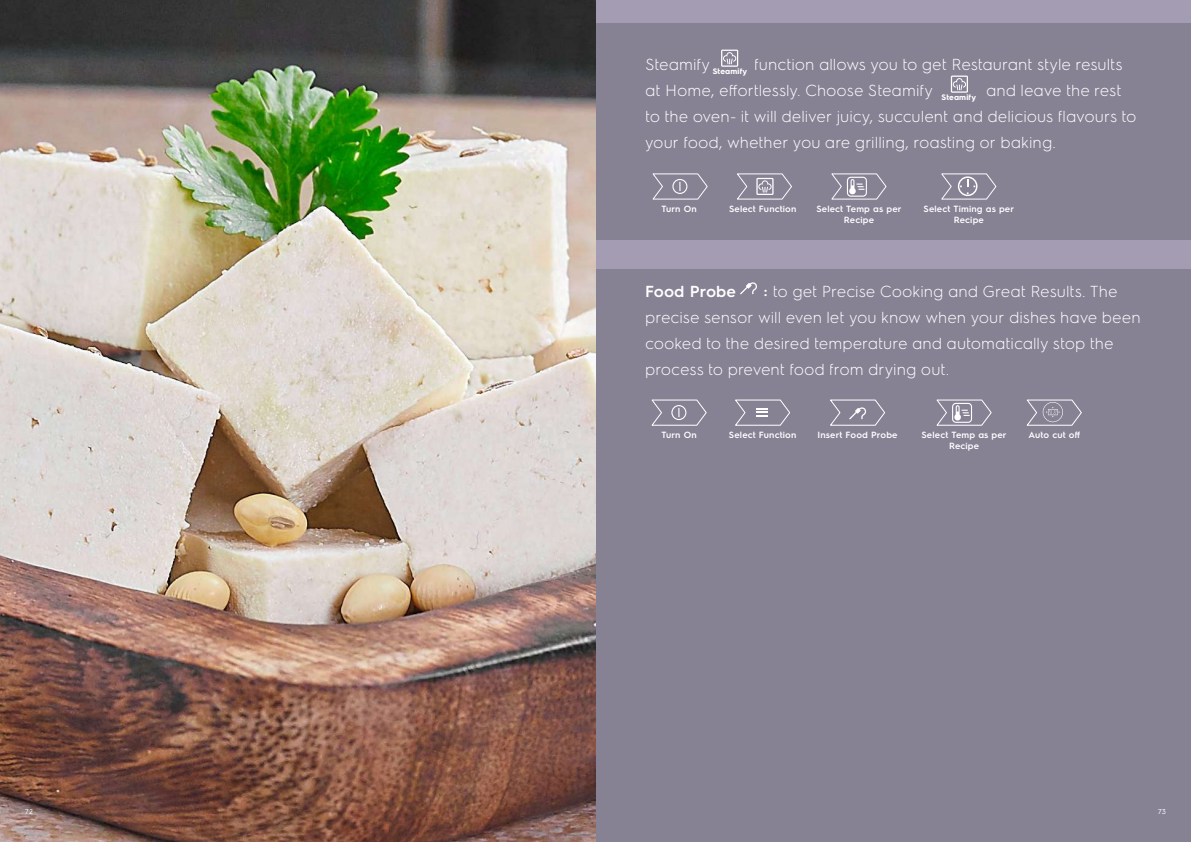
<style>
.page{position:relative;width:1191px;height:842px;background:#a39cb3}
.page>*{position:absolute;margin:0;border:0;box-sizing:border-box;transform-origin:0 0}
.t1{font:300 16px/26px "Electrolux Sans";color:#fff}
.t2{font:600 16px "Electrolux Sans";color:#fff}
.t3{font:600 9px/11px "Electrolux Sans";letter-spacing:.015em;color:#fff;text-align:center}
.t4{font:700 8px "Electrolux Sans";letter-spacing:.025em;color:#fff}
.t5{font:7px "Electrolux Sans";color:#fff}
.s1{font-weight:600}
</style>
<div class="page">
<div style="left:595px;top:23px;width:596px;height:217px;background:#878194"></div>
<div style="left:596px;top:269px;width:595px;height:573px;background:#878194"></div>
<img style="left:0;top:0;width:595px;height:842px">
<svg style="left:721px;top:50px;width:17px;height:17px"></svg>
<svg style="left:950px;top:76px;width:18px;height:17px"></svg>
<svg style="left:740px;top:282px;width:17px;height:12px"></svg>
<svg style="left:651px;top:399px;width:56px;height:27px"></svg>
<svg style="left:735px;top:399px;width:55px;height:27px"></svg>
<svg style="left:936px;top:399px;width:56px;height:27px"></svg>
<svg style="left:830px;top:399px;width:55px;height:27px"></svg>
<svg style="left:652px;top:173px;width:56px;height:27px"></svg>
<svg style="left:831px;top:173px;width:55px;height:27px"></svg>
<svg style="left:941px;top:173px;width:55px;height:27px"></svg>
<svg style="left:1026px;top:399px;width:56px;height:27px"></svg>
<svg style="left:737px;top:173px;width:55px;height:27px"></svg>
<p class="t1" style="left:645px;top:50px;width:66px">Steamify</p>
<p class="t1" style="left:645px;top:50px;width:479px;text-indent:109px">function allows you to get Restaurant style results at Home, effortlessly. Choose Steamify</p>
<p class="t4" style="left:713px;top:66px;width:36px">Steamify</p>
<p class="t1" style="left:645px;top:76px;width:493px;text-indent:341px">and leave the rest to the oven- it will deliver juicy, succulent and delicious flavours to your food, whether you are grilling, roasting or baking.</p>
<p class="t4" style="left:941px;top:92px;width:36px">Steamify</p>
<p class="t3" style="left:661px;top:203px;width:37px">Turn On</p>
<p class="t3" style="left:816px;top:203px;width:87px">Select Temp as per<br>Recipe</p>
<p class="t3" style="left:923px;top:203px;width:92px">Select Timing as per<br>Recipe</p>
<p class="t3" style="left:729px;top:203px;width:69px">Select Function</p>
<p class="t1" style="left:645px;top:277px;width:497px;text-indent:119px"><span class="s1">:</span> to get Precise Cooking and Great Results. The precise sensor will even let you know when your dishes have been cooked to the desired temperature and automatically stop the process to prevent food from drying out.</p>
<p class="t2" style="left:645px;top:280px;width:92px">Food Probe</p>
<p class="t3" style="left:661px;top:429px;width:37px">Turn On</p>
<p class="t3" style="left:729px;top:429px;width:69px">Select Function</p>
<p class="t3" style="left:921px;top:429px;width:87px">Select Temp as per<br>Recipe</p>
<p class="t3" style="left:817px;top:429px;width:81px">Insert Food Probe</p>
<p class="t3" style="left:1028px;top:429px;width:53px">Auto cut off</p>
<p class="t5" style="left:25px;top:806px;width:9px">72</p>
<p class="t5" style="left:1157px;top:806px;width:10px">73</p>
</div>
